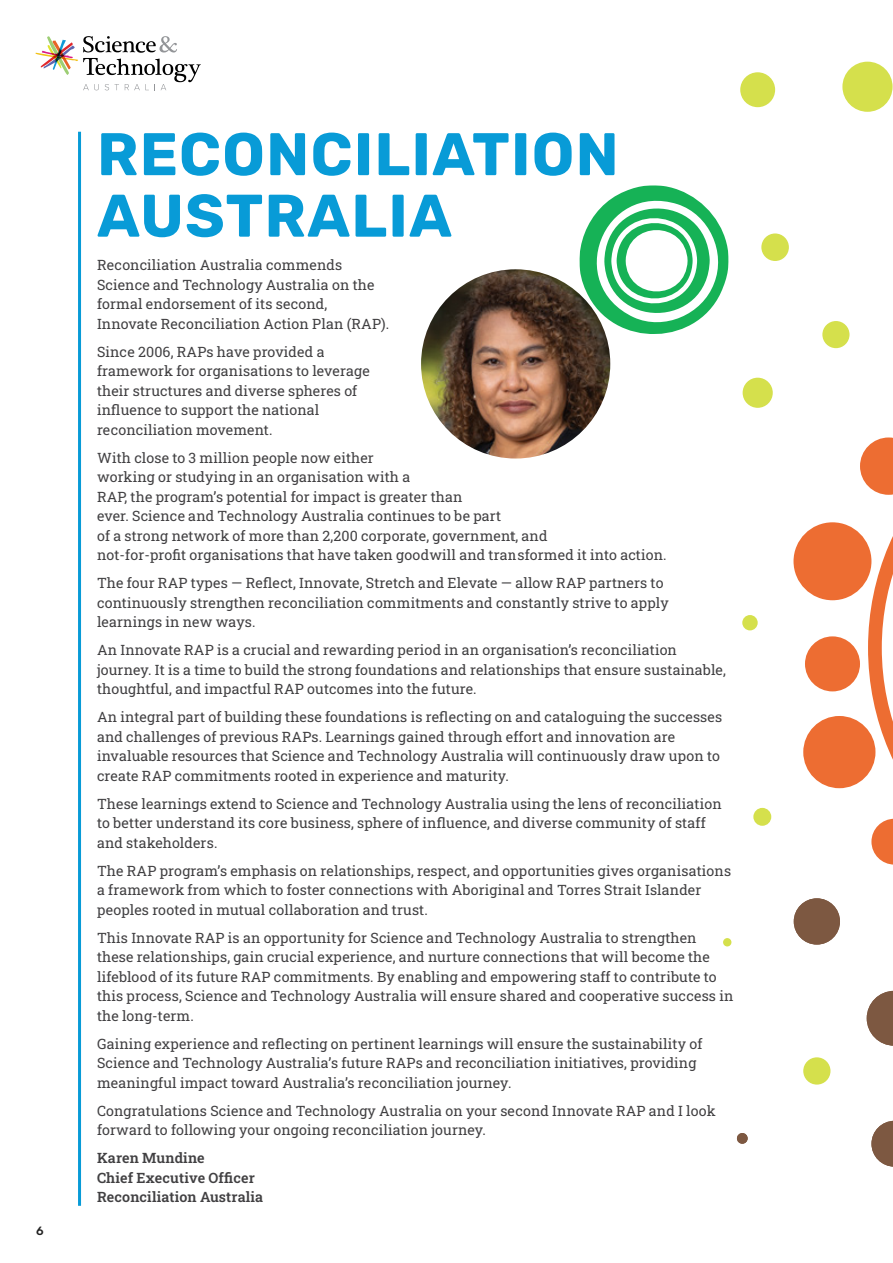
<style>
.page{position:relative;width:893px;height:1263px;background:#fff}
.page>*{position:absolute;margin:0;border:0;box-sizing:border-box;transform-origin:0 0}
.t1{font:700 60px/61.5px "Rubik";letter-spacing:.02em;color:#089bd7}
.RAP_body{font:14.25px/19.5px "Roboto Slab";letter-spacing:.01em;color:#414042}
.RAP_body-2{font:600 14.25px/19.5px "Roboto Slab";letter-spacing:.01em;color:#414042}
.t2{font:500 12px "Rubik";color:#212121}
</style>
<div class="page">
<svg style="left:36px;top:36px;width:165px;height:54px"></svg>
<img style="left:421px;top:269px;width:189px;height:189px;border-radius:95px">
<svg style="left:587px;top:185px;width:134px;height:42px"></svg>
<svg style="left:547px;top:227px;width:303px;height:227px"></svg>
<hr style="left:78px;top:132px;width:3px;height:1074px;background:#089bd7">
<div style="left:761px;top:233px;width:28px;height:28px;background:#d5e04c;border-radius:50%"></div>
<div style="left:740px;top:72px;width:35px;height:35px;background:#d5e04c;border-radius:50%"></div>
<div style="left:803px;top:1057px;width:27px;height:27px;background:#d5e04c;border-radius:50%"></div>
<div style="left:753px;top:808px;width:18px;height:18px;background:#d5e04c;border-radius:50%"></div>
<div style="left:743px;top:378px;width:30px;height:30px;background:#d5e04c;border-radius:50%"></div>
<div style="left:723px;top:938px;width:8px;height:8px;background:#d5e04c;border-radius:50%"></div>
<div style="left:842px;top:62px;width:51px;height:50px;background:#d5e04c;border-radius:50%"></div>
<div style="left:822px;top:321px;width:27px;height:27px;background:#d5e04c;border-radius:50%"></div>
<div style="left:742px;top:615px;width:16px;height:15px;background:#d5e04c;border-radius:50%"></div>
<div style="left:793px;top:522px;width:78px;height:78px;background:#ed6d32;border-radius:50%"></div>
<div style="left:805px;top:636px;width:55px;height:55px;background:#ed6d32;border-radius:50%"></div>
<div style="left:803px;top:716px;width:72px;height:72px;background:#ed6d32;border-radius:50%"></div>
<svg style="left:860px;top:437px;width:33px;height:428px"></svg>
<div style="left:794px;top:898px;width:46px;height:46px;background:#7d5841;border-radius:50%"></div>
<svg style="left:871px;top:1121px;width:22px;height:46px"></svg>
<div style="left:737px;top:1133px;width:11px;height:11px;background:#7d5841;border-radius:50%"></div>
<svg style="left:867px;top:991px;width:26px;height:55px"></svg>
<p class="t2" style="left:36px;top:1224px;width:9px">6</p>
<h2 class="t1" style="left:97px;top:125px;width:523px">RECONCILIATION<br>AUSTRALIA</h2>
<p class="RAP_body" style="left:97px;top:255px;width:294px">Reconciliation Australia commends Science and Technology Australia on the formal endorsement of its second, Innovate Reconciliation Action Plan (RAP).</p>
<p class="RAP_body" style="left:97px;top:341px;width:274px">Since 2006, RAPs have provided a framework for organisations to leverage their structures and diverse spheres of influence to support the national reconciliation movement.</p>
<p class="RAP_body" style="left:97px;top:447px;width:571px">With close to 3 million people now either<br>working or studying in an organisation with a<br>RAP, the program’s potential for impact is greater than<br>ever. Science and Technology Australia continues to be part<br>of a strong network of more than 2,200 corporate, government, and<br>not-for-profit organisations that have taken goodwill and transformed it into action.</p>
<p class="RAP_body" style="left:97px;top:573px;width:573px">The four RAP types — Reflect, Innovate, Stretch and Elevate — allow RAP partners to continuously strengthen reconciliation commitments and constantly strive to apply learnings in new ways.</p>
<p class="RAP_body" style="left:97px;top:640px;width:630px">An Innovate RAP is a crucial and rewarding period in an organisation’s reconciliation journey. It is a time to build the strong foundations and relationships that ensure sustainable, thoughtful, and impactful RAP outcomes into the future.</p>
<p class="RAP_body" style="left:97px;top:707px;width:627px">An integral part of building these foundations is reflecting on and cataloguing the successes and challenges of previous RAPs. Learnings gained through effort and innovation are invaluable resources that Science and Technology Australia will continuously draw upon to create RAP commitments rooted in experience and maturity.</p>
<p class="RAP_body" style="left:97px;top:793px;width:626px">These learnings extend to Science and Technology Australia using the lens of reconciliation to better understand its core business, sphere of influence, and diverse community of staff and stakeholders.</p>
<p class="RAP_body" style="left:97px;top:860px;width:636px">The RAP program’s emphasis on relationships, respect, and opportunities gives organisations a framework from which to foster connections with Aboriginal and Torres Strait Islander peoples rooted in mutual collaboration and trust.</p>
<p class="RAP_body" style="left:97px;top:927px;width:638px">This Innovate RAP is an opportunity for Science and Technology Australia to strengthen these relationships, gain crucial experience, and nurture connections that will become the lifeblood of its future RAP commitments. By enabling and empowering staff to contribute to this process, Science and Technology Australia will ensure shared and cooperative success in the long-term.</p>
<p class="RAP_body" style="left:97px;top:1033px;width:607px">Gaining experience and reflecting on pertinent learnings will ensure the sustainability of<br>Science and Technology Australia’s future RAPs and reconciliation initiatives, providing meaningful impact toward Australia’s reconciliation journey.</p>
<p class="RAP_body" style="left:97px;top:1100px;width:620px">Congratulations Science and Technology Australia on your second Innovate RAP and I look forward to following your ongoing reconciliation journey.</p>
<p class="RAP_body-2" style="left:97px;top:1148px;width:168px">Karen Mundine<br>Chief Executive Officer<br>Reconciliation Australia</p>
</div>
